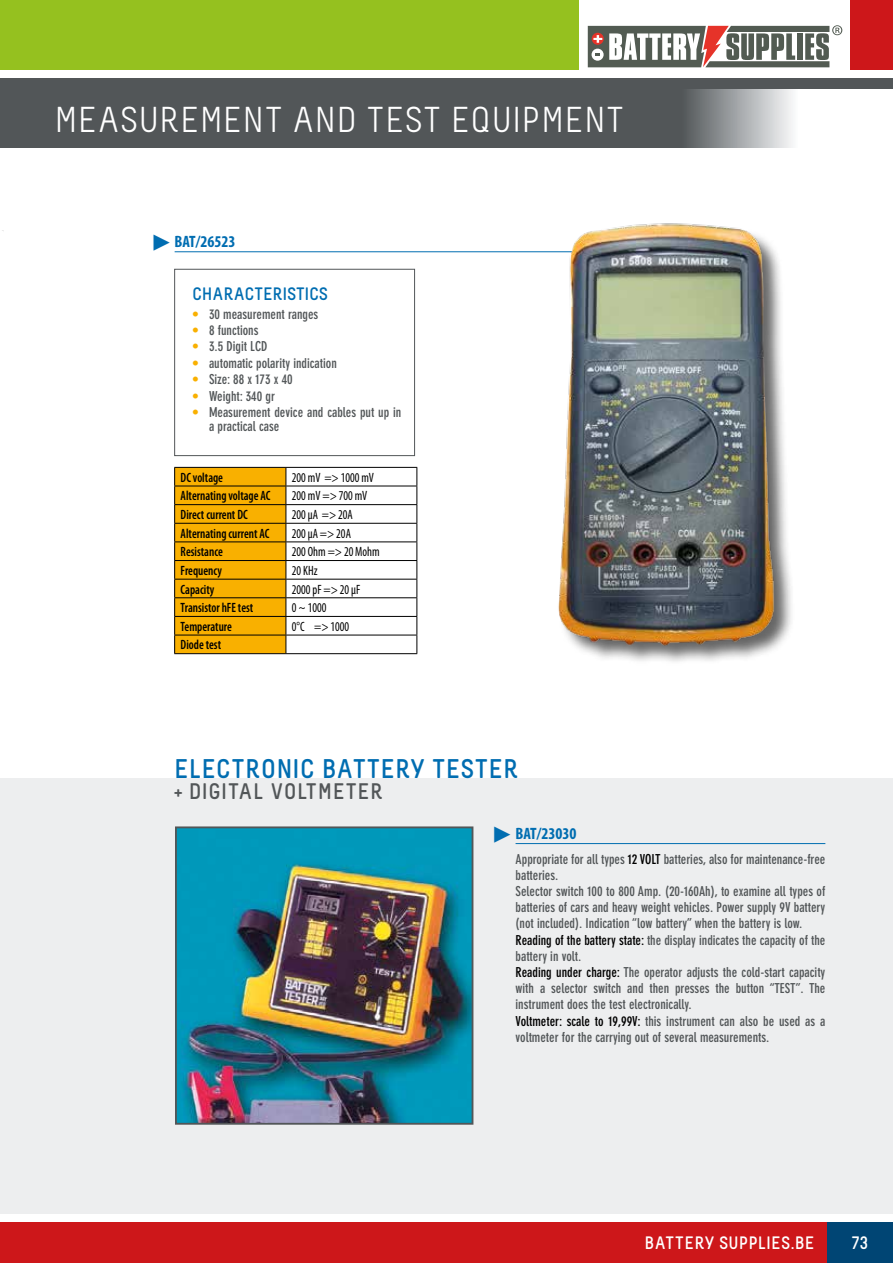
<style>
.page{position:relative;width:893px;height:1263px;background:#fff}
.page>*{position:absolute;margin:0;border:0;box-sizing:border-box;transform-origin:0 0}
.t1{font:36px "Melbourne";letter-spacing:.04em;color:#fff}
.t2{font:700 27px "Melbourne";letter-spacing:.02em;color:#006db1}
.t3{font:700 22.5px "Melbourne";letter-spacing:.04em;color:#525658}
.t4{font:700 18px "Melbourne";letter-spacing:.03em;color:#fff}
.t5{font:700 18px "Melbourne";color:#006db1}
.t6{font:700 condensed 16.5px "Myriad Pro";color:#006db1}
.t7{font:700 condensed 13.5px/16.2px "DIN Neuzeit Grotesk Std";color:#525658}
.t8{font:600 condensed 13.5px "Myriad Pro";color:#000;scale:.9 1}
.t9{font:condensed 13.5px "Myriad Pro";color:#000;scale:.9 1}
.s1{font-family:"Universal Std Newswith Comm Pi";font-weight:400;font-stretch:normal}
.s2{color:#f9b000}
.s3{color:#000}
</style>
<div class="page">
<div style="left:0;top:1222px;width:827px;height:41px;background:#cd171a"></div>
<div style="left:827px;top:1222px;width:66px;height:41px;background:#004574"></div>
<div style="left:0;top:778px;width:893px;height:435px;background:#edeeef"></div>
<svg style="left:648px;top:89px;width:145px;height:59px;background:#909395"></svg>
<div style="left:0;top:89px;width:648px;height:59px;background:#525658"></div>
<div style="left:174px;top:269px;width:241px;height:187px;border:1px solid #525658"></div>
<hr style="left:175px;top:251px;width:424px;height:1px;background:#006db1">
<img style="left:534px;top:223px;width:257px;height:436px">
<hr style="left:286px;top:467px;width:131px;height:1px;background:#000">
<hr style="left:286px;top:486px;width:131px;height:1px;background:#000">
<hr style="left:286px;top:504px;width:131px;height:1px;background:#000">
<hr style="left:286px;top:523px;width:131px;height:1px;background:#000">
<hr style="left:286px;top:541px;width:131px;height:1px;background:#000">
<hr style="left:286px;top:560px;width:131px;height:1px;background:#000">
<hr style="left:286px;top:579px;width:131px;height:1px;background:#000">
<hr style="left:286px;top:597px;width:131px;height:1px;background:#000">
<hr style="left:286px;top:616px;width:131px;height:1px;background:#000">
<hr style="left:286px;top:635px;width:131px;height:1px;background:#000">
<svg style="left:174px;top:467px;width:113px;height:186px;background:#e7a401"></svg>
<svg style="left:416px;top:468px;width:1px;height:185px"></svg>
<hr style="left:174px;top:653px;width:112px;height:1px;background:#000">
<hr style="left:286px;top:653px;width:131px;height:1px;background:#000">
<hr style="left:516px;top:843px;width:309px;height:1px;background:#006db1">
<img style="left:178px;top:830px;width:292px;height:292px">
<div style="left:175px;top:826px;width:298px;height:299px;border:2px solid #525658"></div>
<div style="left:0;top:78px;width:893px;height:11px;background:#525658"></div>
<svg style="left:588px;top:25px;width:254px;height:42px"></svg>
<div style="left:0;top:0;width:579px;height:70px;background:#95c11f"></div>
<div style="left:850px;top:0;width:43px;height:70px;background:#cd171a"></div>
<h1 class="t1" style="left:55px;top:100px;width:570px">MEASUREMENT AND TEST EQUIPMENT</h1>
<p class="t6" style="left:153px;top:233px;width:84px"><span class="s1">▶</span> BAT/26523</p>
<h3 class="t5" style="left:192px;top:283px;width:138px">CHARACTERISTICS</h3>
<p class="t7" style="left:192px;top:306px;width:128px"><span class="s2">•</span> 30 measurement ranges</p>
<p class="t7" style="left:192px;top:322px;width:68px"><span class="s2">•</span> 8 functions</p>
<p class="t7" style="left:192px;top:339px;width:77px"><span class="s2">•</span> 3.5 Digit LCD</p>
<p class="t7" style="left:192px;top:355px;width:146px"><span class="s2">•</span> automatic polarity indication</p>
<p class="t7" style="left:192px;top:371px;width:102px"><span class="s2">•</span> Size: 88 x 173 x 40</p>
<p class="t7" style="left:192px;top:388px;width:85px"><span class="s2">•</span> Weight: 340 gr</p>
<p class="t7" style="left:209px;top:405px;width:194px;line-height:14.2px;text-indent:-17px"><span class="s2">•</span> Measurement device and cables put up in a practical case</p>
<p class="t8" style="left:181px;top:470px;width:49px">DC voltage</p>
<p class="t9" style="left:292px;top:470px;width:93px">200 mV =&gt; 1000 mV</p>
<p class="t8" style="left:181px;top:488px;width:101px">Alternating voltage AC</p>
<p class="t9" style="left:292px;top:489px;width:85px">200 mV =&gt; 700 mV</p>
<p class="t8" style="left:181px;top:507px;width:76px">Direct current DC</p>
<p class="t9" style="left:292px;top:507px;width:69px">200 µA =&gt; 20A</p>
<p class="t8" style="left:181px;top:526px;width:100px">Alternating current AC</p>
<p class="t9" style="left:292px;top:526px;width:67px">200 µA =&gt; 20A</p>
<p class="t8" style="left:181px;top:544px;width:48px">Resistance</p>
<p class="t9" style="left:292px;top:544px;width:99px">200 Ohm =&gt; 20 Mohm</p>
<p class="t8" style="left:181px;top:563px;width:48px">Frequency</p>
<p class="t9" style="left:292px;top:563px;width:30px">20 KHz</p>
<p class="t8" style="left:181px;top:582px;width:39px">Capacity</p>
<p class="t9" style="left:292px;top:582px;width:77px">2000 pF =&gt; 20 µF</p>
<p class="t8" style="left:181px;top:600px;width:82px">Transistor hFE test</p>
<p class="t9" style="left:292px;top:600px;width:40px">0 ~ 1000</p>
<p class="t8" style="left:181px;top:619px;width:58px">Temperature</p>
<p class="t9" style="left:292px;top:619px;width:65px">0°C =&gt; 1000</p>
<p class="t8" style="left:181px;top:638px;width:47px">Diode test</p>
<h2 class="t2" style="left:174px;top:753px;width:345px">ELECTRONIC BATTERY TESTER</h2>
<h3 class="t3" style="left:174px;top:778px;width:210px">+ DIGITAL VOLTMETER</h3>
<p class="t6" style="left:494px;top:824px;width:84px"><span class="s1">▶</span> BAT/23030</p>
<p class="t7" style="left:516px;top:851px;width:311px">Appropriate for all types <span class="s3">12 VOLT</span> batteries, also for maintenance-free batteries.<br>Selector switch 100 to 800 Amp. (20-160Ah), to examine all types of batteries of cars and heavy weight vehicles. Power supply 9V battery (not included). Indication “low battery” when the battery is low.<br><span class="s3">Reading of the battery state:</span> the display indicates the capacity of the battery in volt.<br><span class="s3">Reading under charge:</span> The operator adjusts the cold-start capacity with a selector switch and then presses the button “TEST”. The instrument does the test electronically.<br><span class="s3">Voltmeter: scale to 19,99V:</span> this instrument can also be used as a voltmeter for the carrying out of several measurements.</p>
<h3 class="t4" style="left:644px;top:1232px;width:171px">BATTERY SUPPLIES.BE</h3>
<h3 class="t4" style="left:852px;top:1232px;width:18px">73</h3>
</div>
